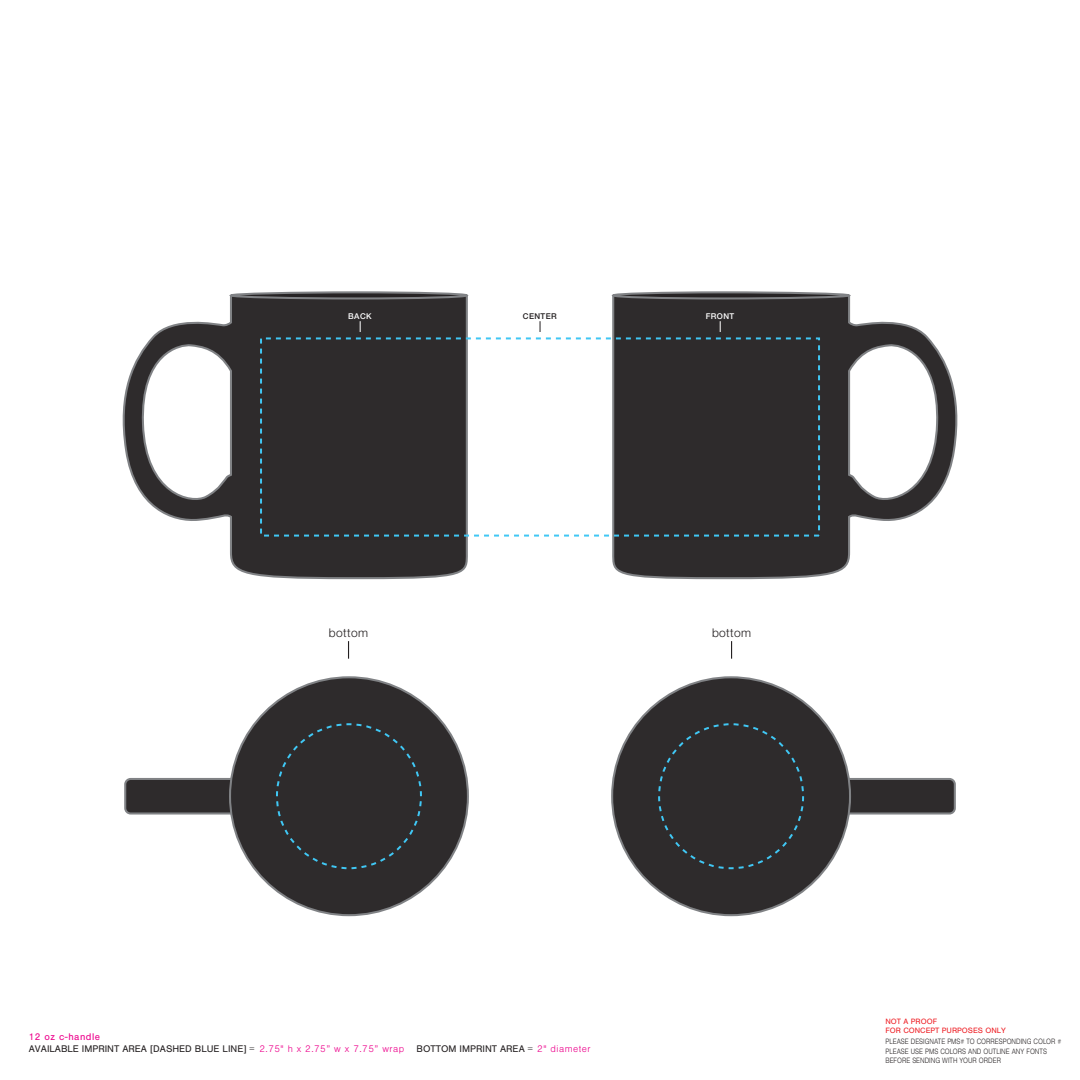
<style>
.page{position:relative;width:1080px;height:1080px;background:#fff}
.page>*{position:absolute;margin:0;border:0;box-sizing:border-box;transform-origin:0 0}
.t1{font:300 12px "Helvetica Neue";letter-spacing:.03em;color:#231f20}
.t2{font:10px/12px "Nimbus San";color:#231f20}
.t3{font:300 8px/9.6px "Nimbus San";color:#231f20;scale:.85 1}
.t4{font:8px/9.6px "Nimbus San";color:#ee1d23}
.t5{font:500 8px "Helvetica Neue";letter-spacing:.05em;color:#fff}
.t6{font:500 8px "Helvetica Neue";letter-spacing:.05em;color:#231f20}
.s1{color:#ed028c}
.s2{font-weight:300;color:#ed028c}
</style>
<div class="page">
<svg style="left:612px;top:301px;width:346px;height:279px"></svg>
<svg style="left:611px;top:291px;width:240px;height:10px;background:#646365"></svg>
<svg style="left:122px;top:301px;width:346px;height:279px"></svg>
<svg style="left:229px;top:291px;width:240px;height:10px;background:#646365"></svg>
<svg style="left:731px;top:641px;width:2px;height:18px"></svg>
<svg style="left:348px;top:641px;width:2px;height:18px"></svg>
<div style="left:260px;top:337px;width:560px;height:200px;border:2px dashed #40c7f4"></div>
<svg style="left:849px;top:778px;width:107px;height:38px;background:#413f40"></svg>
<div style="left:612px;top:677px;width:238px;height:238px;background:#2e2b2c;border-radius:50%"></div>
<svg style="left:124px;top:778px;width:107px;height:38px;background:#413f40"></svg>
<div style="left:230px;top:677px;width:238px;height:238px;background:#2e2b2c;border-radius:50%"></div>
<p class="t5" style="left:348px;top:311px;width:25px">BACK</p>
<p class="t6" style="left:523px;top:311px;width:36px">CENTER</p>
<p class="t5" style="left:706px;top:311px;width:30px">FRONT</p>
<h1 class="t1" style="left:329px;top:625px;width:41px">bottom</h1>
<h1 class="t1" style="left:712px;top:625px;width:41px">bottom</h1>
<p class="t4" style="left:886px;top:1016px;width:122px">NOT A PROOF<br>FOR CONCEPT PURPOSES ONLY</p>
<p class="t2" style="left:29px;top:1030px;width:563px"><span class="s1">12 oz c-handle<br></span>AVAILABLE IMPRINT AREA [DASHED BLUE LINE] = <span class="s2">2.75" h x 2.75” w x 7.75” wrap</span> BOTTOM IMPRINT AREA = <span class="s2">2" diameter</span></p>
<p class="t3" style="left:886px;top:1037px;width:209px">PLEASE DESIGNATE PMS# TO CORRESPONDING COLOR #<br>PLEASE USE PMS COLORS AND OUTLINE ANY FONTS<br>BEFORE SENDING WITH YOUR ORDER</p>
</div>
